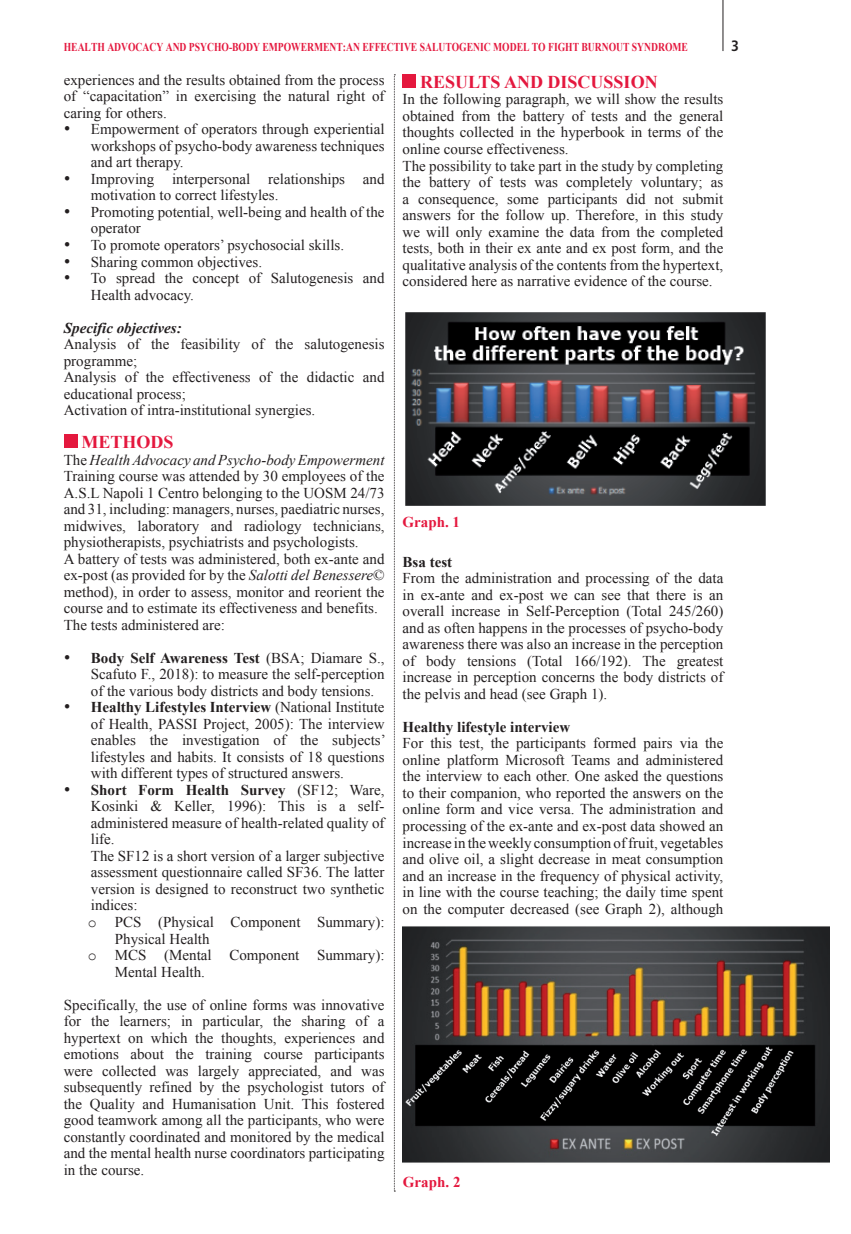
<style>
.page{position:relative;width:851px;height:1234px;background:#fff}
.page>*{position:absolute;margin:0;border:0;box-sizing:border-box;transform-origin:0 0}
.t1{font:700 18px "Times New Roman";color:#e4183e}
.t2{font:15px/16.5px "Times New Roman";color:#231f20;text-align:justify}
.t3{font:700 15px "Times New Roman";color:#231f20}
.t4{font:italic 700 15px "Times New Roman";color:#231f20}
.t5{font:700 15px "Times New Roman";color:#e4183e}
.t6{font:700 condensed 15px "Frutiger";color:#231f20}
.t7{font:700 12px "Times New Roman";color:#e4183e;scale:.8 1}
.s1{font-style:italic}
.s2{font-weight:700}
.s3{font-weight:400}
.s4{font-family:"Courier New"}
</style>
<div class="page">
<hr style="left:722px;top:0;width:1px;height:51px;background:#231f20">
<svg style="left:394px;top:74px;width:1px;height:1117px"></svg>
<div style="left:64px;top:434px;width:13px;height:14px;background:#e4183e"></div>
<div style="left:402px;top:74px;width:14px;height:14px;background:#e4183e"></div>
<img style="left:405px;top:312px;width:361px;height:194px">
<img style="left:402px;top:926px;width:427px;height:237px">
<p class="t7" style="left:64px;top:38px;width:781px">HEALTH ADVOCACY AND PSYCHO-BODY EMPOWERMENT: AN EFFECTIVE SALUTOGENIC MODEL TO FIGHT BURNOUT SYNDROME</p>
<p class="t6" style="left:731px;top:37px;width:9px">3</p>
<p class="t2" style="left:64px;top:71px;width:322px">experiences and the results obtained from the process of “capacitation” in exercising the natural right of caring for others.</p>
<p class="t2" style="left:91px;top:121px;width:295px;text-indent:-27px">• Empowerment of operators through experiential workshops of psycho-body awareness techniques and art therapy.</p>
<p class="t2" style="left:91px;top:170px;width:295px;text-indent:-27px">• Improving interpersonal relationships and motivation to correct lifestyles.</p>
<p class="t2" style="left:91px;top:203px;width:295px;text-indent:-27px">• Promoting potential, well-being and health of the operator</p>
<p class="t2" style="left:64px;top:236px;width:282px">• To promote operators’ psychosocial skills.</p>
<p class="t2" style="left:64px;top:253px;width:200px">• Sharing common objectives.</p>
<p class="t2" style="left:91px;top:269px;width:295px;text-indent:-27px">• To spread the concept of Salutogenesis and<br>Health advocacy.</p>
<p class="t4" style="left:64px;top:317px;width:119px">Specific objectives:</p>
<p class="t2" style="left:64px;top:335px;width:322px;text-align:left">Analysis of the feasibility of the salutogenesis programme;<br>Analysis of the effectiveness of the didactic and educational process;<br>Activation of intra-institutional synergies.</p>
<p class="t1" style="left:81px;top:429px;width:94px">METHODS</p>
<p class="t2" style="left:64px;top:451px;width:322px;text-align:left">The <span class="s1">Health Advocacy and Psycho-body Empowerment </span>Training course was attended by 30 employees of the A.S.L Napoli 1 Centro belonging to the UOSM 24/73 and 31, including: managers, nurses, paediatric nurses, midwives, laboratory and radiology technicians, physiotherapists, psychiatrists and psychologists.<br>A battery of tests was administered, both ex-ante and ex-post (as provided for by the <span class="s1">Salotti del Benessere</span>© method), in order to assess, monitor and reorient the course and to estimate its effectiveness and benefits.<br>The tests administered are:</p>
<p class="t2" style="left:91px;top:649px;width:295px;text-indent:-27px">• <span class="s2">Body Self Awareness Test</span> (BSA; Diamare S., Scafuto F., 2018): to measure the self-perception of the various body districts and body tensions.</p>
<p class="t2" style="left:91px;top:698px;width:296px;text-indent:-27px">• <span class="s2">Healthy Lifestyles Interview</span> (National Institute of Health, PASSI Project, 2005): The interview enables the investigation of the subjects’ lifestyles and habits. It consists of 18 questions with different types of structured answers.</p>
<p class="t3" style="left:64px;top:779px;width:322px">• Short Form Health Survey <span class="s3">(SF12; Ware,</span></p>
<p class="t2" style="left:91px;top:797px;width:295px">Kosinki &amp; Keller, 1996): This is a self-</p>
<p class="t2" style="left:91px;top:814px;width:295px">administered measure of health-related quality of</p>
<p class="t2" style="left:91px;top:830px;width:25px">life.</p>
<p class="t2" style="left:91px;top:847px;width:295px">The SF12 is a short version of a larger subjective</p>
<p class="t2" style="left:91px;top:863px;width:295px">assessment questionnaire called SF36. The latter</p>
<p class="t2" style="left:91px;top:880px;width:295px">version is designed to reconstruct two synthetic</p>
<p class="t2" style="left:91px;top:896px;width:48px">indices:</p>
<p class="t2" style="left:88px;top:913px;width:298px"><span class="s4">o</span> PCS (Physical Component Summary):</p>
<p class="t2" style="left:115px;top:929px;width:96px">Physical Health</p>
<p class="t2" style="left:88px;top:946px;width:298px"><span class="s4">o</span> MCS (Mental Component Summary):</p>
<p class="t2" style="left:115px;top:962px;width:91px">Mental Health.</p>
<p class="t2" style="left:64px;top:995px;width:322px">Specifically, the use of online forms was innovative for the learners; in particular, the sharing of a hypertext on which the thoughts, experiences and emotions about the training course participants were collected was largely appreciated, and was subsequently refined by the psychologist tutors of the Quality and Humanisation Unit. This fostered good teamwork among all the participants, who were constantly coordinated and monitored by the medical and the mental health nurse coordinators participating in the course.</p>
<p class="t1" style="left:420px;top:69px;width:239px">RESULTS AND DISCUSSION</p>
<p class="t2" style="left:402px;top:91px;width:322px;text-align:left">In the following paragraph, we will show the results obtained from the battery of tests and the general thoughts collected in the hyperbook in terms of the online course effectiveness.<br>The possibility to take part in the study by completing the battery of tests was completely voluntary; as a consequence, some participants did not submit answers for the follow up. Therefore, in this study we will only examine the data from the completed tests, both in their ex ante and ex post form, and the qualitative analysis of the contents from the hypertext, considered here as narrative evidence of the course.</p>
<p class="t5" style="left:402px;top:511px;width:59px">Graph. 1</p>
<p class="t3" style="left:402px;top:551px;width:51px">Bsa test</p>
<p class="t2" style="left:402px;top:569px;width:322px">From the administration and processing of the data in ex-ante and ex-post we can see that there is an overall increase in Self-Perception (Total 245/260) and as often happens in the processes of psycho-body awareness there was also an increase in the perception of body tensions (Total 166/192). The greatest increase in perception concerns the body districts of the pelvis and head (see Graph 1).</p>
<p class="t3" style="left:402px;top:716px;width:169px">Healthy lifestyle interview</p>
<p class="t2" style="left:402px;top:734px;width:322px">For this test, the participants formed pairs via the online platform Microsoft Teams and administered the interview to each other. One asked the questions to their companion, who reported the answers on the online form and vice versa. The administration and processing of the ex-ante and ex-post data showed an increase in the weekly consumption of fruit, vegetables and olive oil, a slight decrease in meat consumption and an increase in the frequency of physical activity, in line with the course teaching; the daily time spent on the computer decreased (see Graph 2), although</p>
<p class="t5" style="left:403px;top:1171px;width:59px">Graph. 2</p>
</div>
